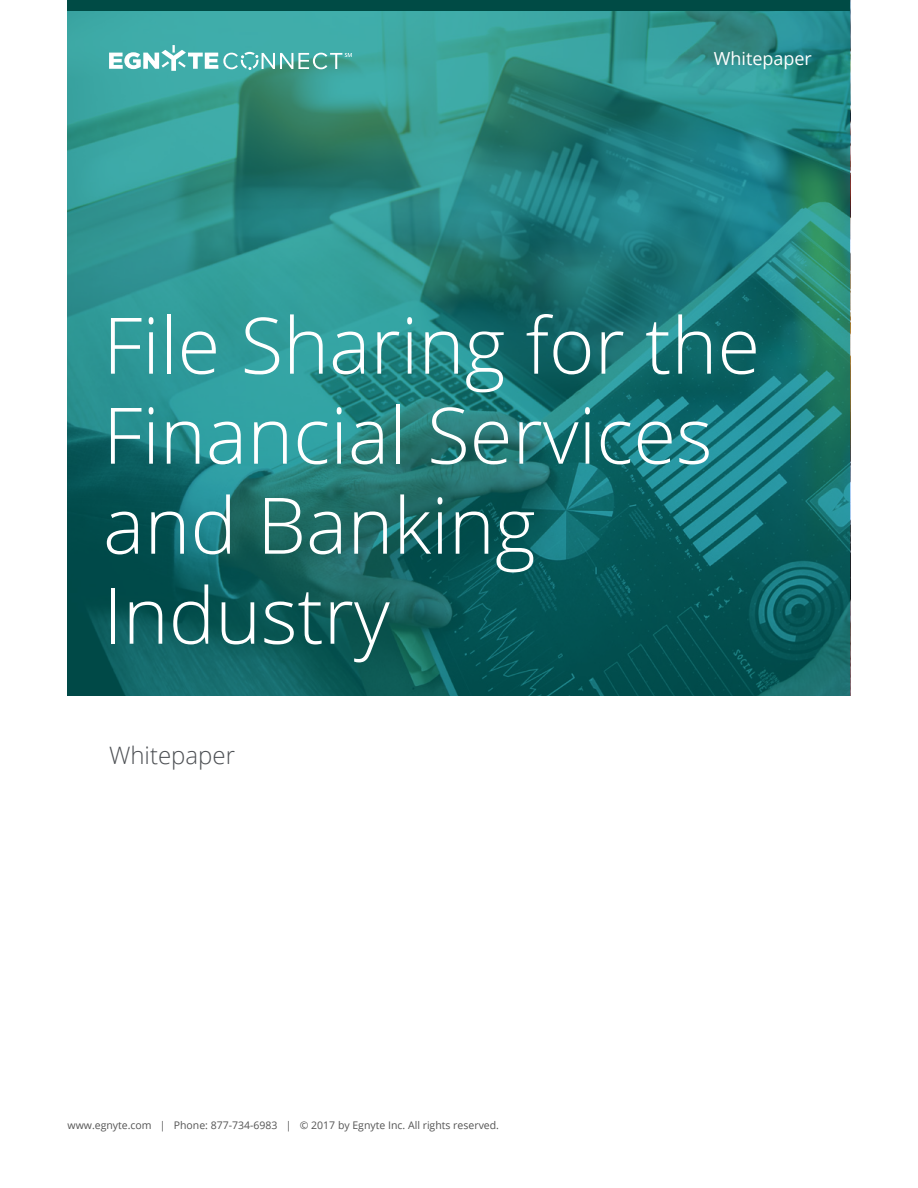
<style>
.page{position:relative;width:918px;height:1188px;background:#fff}
.page>*{position:absolute;margin:0;border:0;box-sizing:border-box;transform-origin:0 0}
.t1{font:300 78px/90px "Open Sans";color:#fff}
.t2{font:300 24px "Open Sans";color:#4d5054}
.t3{font:18px "Open Sans";color:#fff}
.t4{font:10.5px "Open Sans";color:#545454}
</style>
<div class="page">
<svg style="left:68px;top:10px;width:782px;height:686px;background:#1f7b79"></svg>
<div style="left:68px;top:0;width:782px;height:10px;background:#004b45"></div>
<svg style="left:109px;top:45px;width:243px;height:26px"></svg>
<h3 class="t3" style="left:714px;top:46px;width:100px">Whitepaper</h3>
<h1 class="t1" style="left:103px;top:298px;width:659px">File Sharing for the<br>Financial Services and Banking<br>Industry</h1>
<h2 class="t2" style="left:109px;top:738px;width:127px">Whitepaper</h2>
<p class="t4" style="left:68px;top:1118px;width:433px">www.egnyte.com | Phone: 877-734-6983 | © 2017 by Egnyte Inc. All rights reserved.</p>
</div>
